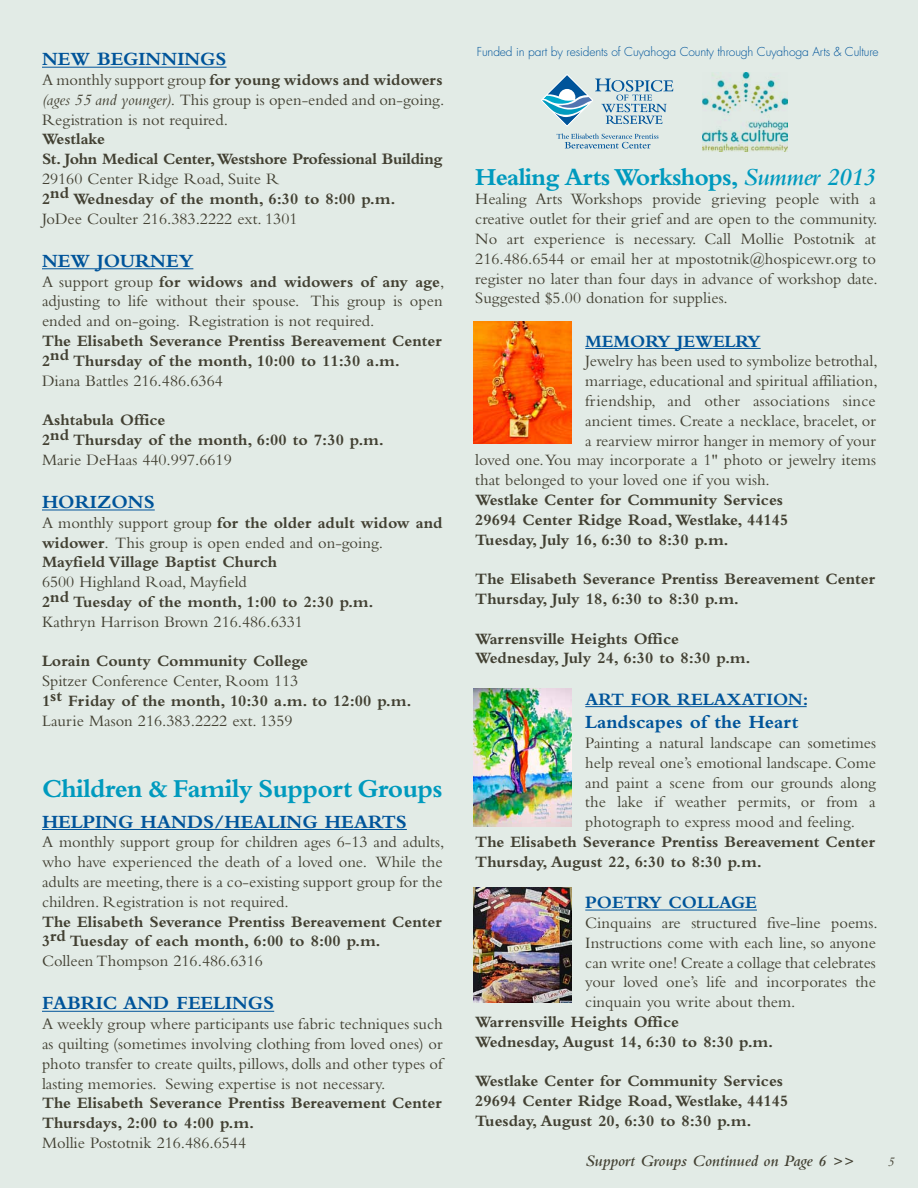
<style>
.page{position:relative;width:918px;height:1188px;background:#e2ebe6}
.page>*{position:absolute;margin:0;border:0;box-sizing:border-box;transform-origin:0 0}
.t1{font:700 27px "Bembo Std";letter-spacing:-.02em;color:#009abe}
.t2{font:700 25.5px "Bembo Std";letter-spacing:-.03em;color:#009abe}
.t3{font:700 19.5px "Bembo Std";color:#00549a}
.t4{font:700 18px "Bembo Std";color:#00549a}
.t5{font:italic 600 16.65px "Bembo Std";color:#424032}
.t6{font:16.5px/19.8px "Bembo Std";color:#424032;text-align:justify}
.t7{font:700 16.5px/19.8px "Bembo Std";color:#424032}
.t8{font:700 16.5px/19.8px "Bembo Std";letter-spacing:-.02em;color:#424032}
.t9{font:italic 13.5px "Bembo Std";color:#424032}
.t10{font:300 12px "Futura Std";letter-spacing:-.01em;color:#00549a}
.s1{font-weight:700}
.s2{font-style:italic}
.s3{font-weight:400}
.s4{font-weight:600;font-style:italic}
</style>
<div class="page">
<hr style="left:42px;top:67px;width:185px;height:1px;background:#00549a">
<hr style="left:42px;top:268px;width:151px;height:1px;background:#00549a">
<hr style="left:42px;top:509px;width:113px;height:1px;background:#00549a">
<hr style="left:42px;top:829px;width:365px;height:1px;background:#00549a">
<hr style="left:42px;top:1011px;width:232px;height:1px;background:#00549a">
<hr style="left:585px;top:348px;width:176px;height:1px;background:#00549a">
<hr style="left:585px;top:706px;width:222px;height:1px;background:#00549a">
<hr style="left:585px;top:910px;width:172px;height:1px;background:#00549a">
<img style="left:703px;top:73px;width:85px;height:78px">
<svg style="left:541px;top:74px;width:132px;height:52px"></svg>
<svg style="left:557px;top:134px;width:101px;height:15px"></svg>
<img style="left:474px;top:322px;width:98px;height:122px">
<img style="left:474px;top:689px;width:98px;height:138px">
<img style="left:473px;top:888px;width:99px;height:114px">
<p class="t3" style="left:42px;top:48px;width:186px">NEW BEGINNINGS</p>
<p class="t6" style="left:42px;top:70px;width:404px">A monthly support group <span class="s1">for young widows and widowers </span><span class="s2">(ages 55 and younger)</span>. This group is open-ended and on-going.<br>Registration is not required.</p>
<p class="t8" style="left:42px;top:129px;width:402px">Westlake<br>St. John Medical Center, Westshore Professional Building</p>
<p class="t6" style="left:42px;top:169px;width:239px">29160 Center Ridge Road, Suite R</p>
<p class="t7" style="left:42px;top:189px;width:355px">2nd Wednesday of the month, 6:30 to 8:00 p.m.</p>
<p class="t6" style="left:42px;top:208px;width:257px">JoDee Coulter 216.383.2222 ext. 1301</p>
<p class="t3" style="left:42px;top:250px;width:79px">NEW JOUR</p>
<p class="t3" style="left:150px;top:250px;width:44px">NEY</p>
<p class="t6" style="left:42px;top:271px;width:404px">A support group <span class="s1">for widows and widowers of any age</span>, adjusting to life without their spouse. This group is open ended and on-going. Registration is not required.</p>
<p class="t7" style="left:42px;top:331px;width:401px">The Elisabeth Severance Prentiss Bereavement Center<br>2nd Thursday of the month, 10:00 to 11:30 a.m.</p>
<p class="t6" style="left:42px;top:370px;width:182px">Diana Battles 216.486.6364</p>
<p class="t7" style="left:42px;top:410px;width:344px">Ashtabula Office<br>2nd Thursday of the month, 6:00 to 7:30 p.m.</p>
<p class="t6" style="left:42px;top:449px;width:191px">Marie DeHaas 440.997.6619</p>
<p class="t3" style="left:42px;top:491px;width:17px">HOR</p>
<p class="t3" style="left:90px;top:491px;width:67px">IZONS</p>
<p class="t7" style="left:42px;top:513px;width:402px"><span class="s3">A monthly support group</span> for the older adult widow and widower<span class="s3">. This group is open ended and on-going.<br></span>Mayfield Village Baptist Church</p>
<p class="t6" style="left:42px;top:572px;width:206px">6500 Highland Road, Mayfield</p>
<p class="t7" style="left:42px;top:592px;width:333px">2nd Tuesday of the month, 1:00 to 2:30 p.m.</p>
<p class="t6" style="left:42px;top:611px;width:263px">Kathryn Harrison Brown 216.486.6331</p>
<p class="t7" style="left:42px;top:651px;width:268px">Lorain County Community College</p>
<p class="t6" style="left:42px;top:671px;width:258px">Spitzer Conference Center, Room 113</p>
<p class="t7" style="left:42px;top:691px;width:371px">1st Friday of the month, 10:30 a.m. to 12:00 p.m.</p>
<p class="t6" style="left:42px;top:710px;width:252px">Laurie Mason 216.383.2222 ext. 1359</p>
<h1 class="t1" style="left:42px;top:774px;width:402px">Children &amp; Family Support Groups</h1>
<p class="t3" style="left:42px;top:811px;width:366px">HELPING HANDS/HEALING HEARTS</p>
<p class="t6" style="left:42px;top:832px;width:404px">A monthly support group for children ages 6-13 and adults, who have experienced the death of a loved one. While the adults are meeting, there is a co-existing support group for the children. Registration is not required.</p>
<p class="t7" style="left:42px;top:911px;width:401px">The Elisabeth Severance Prentiss Bereavement Center<br>3rd Tuesday of each month, 6:00 to 8:00 p.m.</p>
<p class="t6" style="left:42px;top:951px;width:222px">Colleen Thompson 216.486.6316</p>
<p class="t3" style="left:42px;top:992px;width:234px">FABRIC AND FEELINGS</p>
<p class="t6" style="left:42px;top:1014px;width:402px">A weekly group where participants use fabric techniques such as quilting (sometimes involving clothing from loved ones) or photo transfer to create quilts, pillows, dolls and other types of lasting memories. Sewing expertise is not necessary.</p>
<p class="t7" style="left:42px;top:1093px;width:401px">The Elisabeth Severance Prentiss Bereavement Center<br>Thursdays, 2:00 to 4:00 p.m.</p>
<p class="t6" style="left:42px;top:1133px;width:206px">Mollie Postotnik 216.486.6544</p>
<p class="t10" style="left:477px;top:44px;width:403px">Funded in part by residents of Cuyahoga County through Cuyahoga Arts &amp; Culture</p>
<h2 class="t2" style="left:475px;top:162px;width:402px">Healing Arts Workshops, <span class="s4">Summer 2013</span></h2>
<p class="t6" style="left:475px;top:189px;width:404px">Healing Arts Workshops provide grieving people with a creative outlet for their grief and are open to the community.<br>No art experience is necessary. Call Mollie Postotnik at 216.486.6544 or email her at mpostotnik@hospicewr.org to register no later than four days in advance of workshop date.<br>Suggested $5.00 donation for supplies.</p>
<p class="t4" style="left:585px;top:331px;width:60px">MEMORY</p>
<p class="t4" style="left:677px;top:331px;width:72px">JEWELRY</p>
<p class="t6" style="left:585px;top:351px;width:294px">Jewelry has been used to symbolize betrothal,</p>
<p class="t6" style="left:585px;top:371px;width:294px">marriage, educational and spiritual affiliation,</p>
<p class="t6" style="left:585px;top:391px;width:292px">friendship, and other associations since</p>
<p class="t6" style="left:585px;top:410px;width:292px">ancient times. Create a necklace, bracelet, or</p>
<p class="t6" style="left:585px;top:430px;width:292px">a rearview mirror hanger in memory of your</p>
<p class="t6" style="left:475px;top:450px;width:402px">loved one. You may incorporate a 1" photo or jewelry items</p>
<p class="t6" style="left:475px;top:470px;width:296px">that belonged to your loved one if you wish.</p>
<p class="t7" style="left:475px;top:490px;width:315px">Westlake Center for Community Services<br>29694 Center Ridge Road, Westlake, 44145<br>Tuesday, July 16, 6:30 to 8:30 p.m.</p>
<p class="t7" style="left:475px;top:569px;width:401px">The Elisabeth Severance Prentiss Bereavement Center<br>Thursday, July 18, 6:30 to 8:30 p.m.</p>
<p class="t7" style="left:475px;top:628px;width:277px">Warrensville Heights Office<br>Wednesday, July 24, 6:30 to 8:30 p.m.</p>
<p class="t4" style="left:585px;top:689px;width:225px">ART FOR RELAXATION:</p>
<p class="t3" style="left:585px;top:711px;width:215px">Landscapes of the Heart</p>
<p class="t6" style="left:585px;top:733px;width:292px">Painting a natural landscape can sometimes help reveal one’s emotional landscape. Come and paint a scene from our grounds along the lake if weather permits, or from a photograph to express mood and feeling.</p>
<p class="t7" style="left:475px;top:832px;width:401px">The Elisabeth Severance Prentiss Bereavement Center<br>Thursday, August 22, 6:30 to 8:30 p.m.</p>
<p class="t4" style="left:585px;top:893px;width:173px">POETRY COLLAGE</p>
<p class="t6" style="left:585px;top:913px;width:294px">Cinquains are structured five-line poems.<br>Instructions come with each line, so anyone can write one! Create a collage that celebrates your loved one’s life and incorporates the cinquain you write about them.</p>
<p class="t7" style="left:475px;top:1012px;width:300px">Warrensville Heights Office<br>Wednesday, August 14, 6:30 to 8:30 p.m.</p>
<p class="t7" style="left:475px;top:1071px;width:315px">Westlake Center for Community Services<br>29694 Center Ridge Road, Westlake, 44145<br>Tuesday, August 20, 6:30 to 8:30 p.m.</p>
<p class="t5" style="left:585px;top:1151px;width:270px">Support Groups Continued on Page 6 &gt;&gt;</p>
<p class="t9" style="left:888px;top:1153px;width:8px">5</p>
</div>
